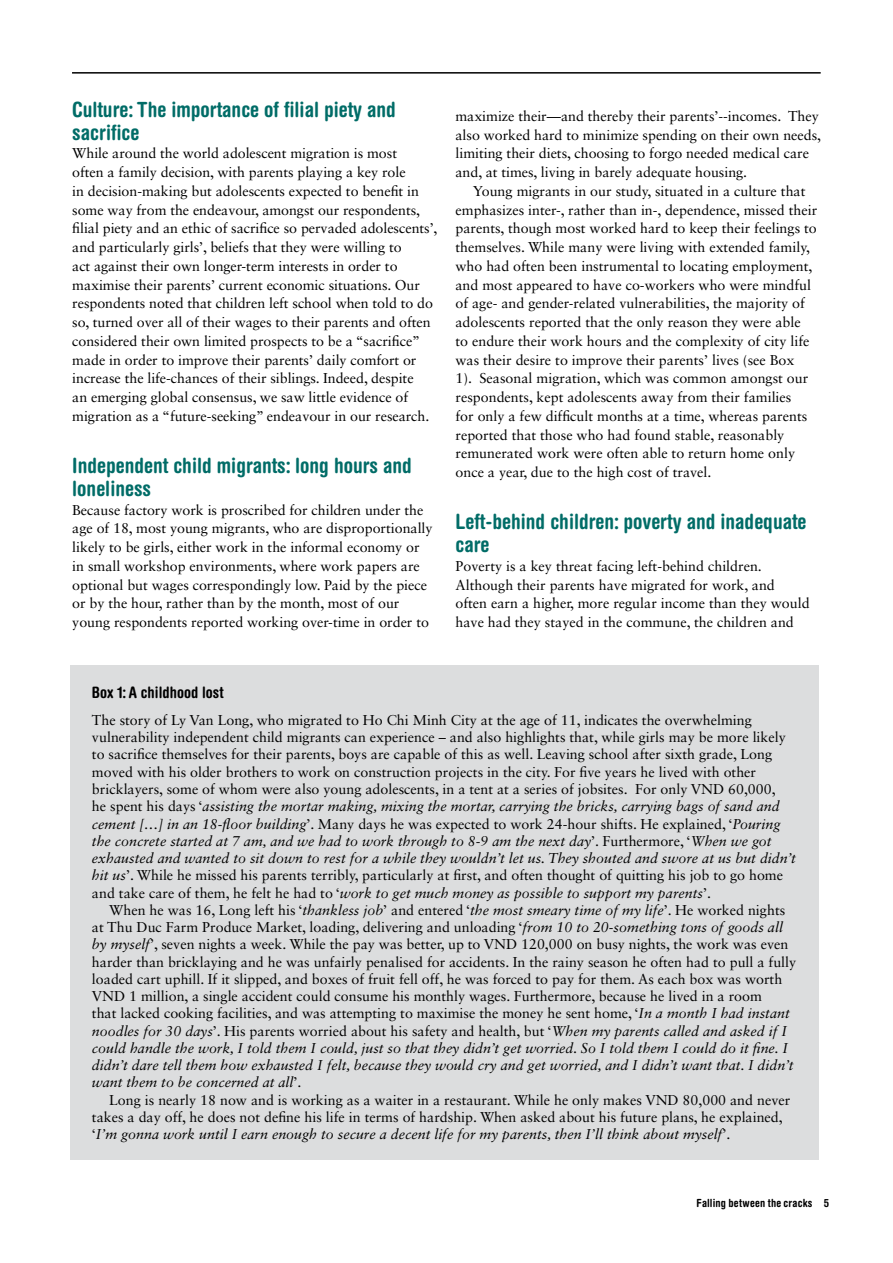
<style>
.page{position:relative;width:893px;height:1263px;background:#fff}
.page>*{position:absolute;margin:0;border:0;box-sizing:border-box;transform-origin:0 0}
.t1{font:700 condensed 21px/22.5px "Helvetica Rounded LT Std";color:#006c67}
.t2{font:700 condensed 15.75px "Helvetica Rounded LT Std";color:#000}
.t3{font:14.25px/18.8px "Sabon LT Std";color:#000}
.t4{font:700 condensed 11.25px "Helvetica Rounded LT Std";letter-spacing:.015em;color:#000}
.s1{font-style:italic}
</style>
<div class="page">
<hr style="left:72px;top:72px;width:749px;height:2px;background:#000">
<div style="left:71px;top:665px;width:748px;height:495px;background:#dcddde"></div>
<h1 class="t1" style="left:72px;top:98px;width:325px">Culture: The importance of filial piety and sacrifice</h1>
<p class="t3" style="left:72px;top:144px;width:367px">While around the world adolescent migration is most<br>often a family decision, with parents playing a key role<br>in decision-making but adolescents expected to benefit in some way from the endeavour, amongst our respondents, filial piety and an ethic of sacrifice so pervaded adolescents’, and particularly girls’, beliefs that they were willing to<br>act against their own longer-term interests in order to maximise their parents’ current economic situations. Our respondents noted that children left school when told to do so, turned over all of their wages to their parents and often considered their own limited prospects to be a “sacrifice” made in order to improve their parents’ daily comfort or increase the life-chances of their siblings. Indeed, despite<br>an emerging global consensus, we saw little evidence of migration as a “future-seeking” endeavour in our research.</p>
<h1 class="t1" style="left:72px;top:454px;width:341px">Independent child migrants: long hours and loneliness</h1>
<p class="t3" style="left:72px;top:500px;width:362px">Because factory work is proscribed for children under the age of 18, most young migrants, who are disproportionally likely to be girls, either work in the informal economy or in small workshop environments, where work papers are optional but wages correspondingly low. Paid by the piece or by the hour, rather than by the month, most of our young respondents reported working over-time in order to</p>
<p class="t3" style="left:455px;top:106px;width:367px">maximize their—and thereby their parents’--incomes. They also worked hard to minimize spending on their own needs, limiting their diets, choosing to forgo needed medical care and, at times, living in barely adequate housing.</p>
<p class="t3" style="left:455px;top:181px;width:363px;text-indent:17px">Young migrants in our study, situated in a culture that emphasizes inter-, rather than in-, dependence, missed their parents, though most worked hard to keep their feelings to themselves. While many were living with extended family, who had often been instrumental to locating employment, and most appeared to have co-workers who were mindful of age- and gender-related vulnerabilities, the majority of adolescents reported that the only reason they were able<br>to endure their work hours and the complexity of city life was their desire to improve their parents’ lives (see Box<br>1). Seasonal migration, which was common amongst our respondents, kept adolescents away from their families<br>for only a few difficult months at a time, whereas parents reported that those who had found stable, reasonably remunerated work were often able to return home only once a year, due to the high cost of travel.</p>
<h1 class="t1" style="left:455px;top:510px;width:352px">Left-behind children: poverty and inadequate care</h1>
<p class="t3" style="left:455px;top:556px;width:356px">Poverty is a key threat facing left-behind children.<br>Although their parents have migrated for work, and often earn a higher, more regular income than they would have had they stayed in the commune, the children and</p>
<p class="t2" style="left:92px;top:683px;width:133px">Box 1: A childhood lost</p>
<p class="t3" style="left:92px;top:711px;width:705px;line-height:17.2px">The story of Ly Van Long, who migrated to Ho Chi Minh City at the age of 11, indicates the overwhelming vulnerability independent child migrants can experience – and also highlights that, while girls may be more likely to sacrifice themselves for their parents, boys are capable of this as well. Leaving school after sixth grade, Long moved with his older brothers to work on construction projects in the city. For five years he lived with other bricklayers, some of whom were also young adolescents, in a tent at a series of jobsites. For only VND 60,000,<br>he spent his days ‘<span class="s1">assisting the mortar making, mixing the mortar, carrying the bricks, carrying bags of sand and cement […] in an 18-floor building</span>’. Many days he was expected to work 24-hour shifts. He explained, ‘<span class="s1">Pouring the concrete started at 7 am, and we had to work through to 8-9 am the next day</span>’. Furthermore, ‘<span class="s1">When we got exhausted and wanted to sit down to rest for a while they wouldn’t let us. They shouted and swore at us but didn’t hit us</span>’. While he missed his parents terribly, particularly at first, and often thought of quitting his job to go home and take care of them, he felt he had to ‘<span class="s1">work to get much money as possible to support my parents</span>’.</p>
<p class="t3" style="left:92px;top:901px;width:706px;line-height:17.2px;text-indent:17px">When he was 16, Long left his ‘<span class="s1">thankless job</span>’ and entered ‘<span class="s1">the most smeary time of my life</span>’. He worked nights at Thu Duc Farm Produce Market, loading, delivering and unloading ‘<span class="s1">from 10 to 20-something tons of goods all by myself</span>’, seven nights a week. While the pay was better, up to VND 120,000 on busy nights, the work was even harder than bricklaying and he was unfairly penalised for accidents. In the rainy season he often had to pull a fully loaded cart uphill. If it slipped, and boxes of fruit fell off, he was forced to pay for them. As each box was worth VND 1 million, a single accident could consume his monthly wages. Furthermore, because he lived in a room<br>that lacked cooking facilities, and was attempting to maximise the money he sent home, ‘<span class="s1">In a month I had instant noodles for 30 days</span>’. His parents worried about his safety and health, but ‘<span class="s1">When my parents called and asked if I could handle the work, I told them I could, just so that they didn’t get worried. So I told them I could do it fine. I didn’t dare tell them how exhausted I felt, because they would cry and get worried, and I didn’t want that. I didn’t want them to be concerned at all</span>’.</p>
<p class="t3" style="left:92px;top:1091px;width:700px;line-height:17.2px;text-indent:17px">Long is nearly 18 now and is working as a waiter in a restaurant. While he only makes VND 80,000 and never takes a day off, he does not define his life in terms of hardship. When asked about his future plans, he explained, ‘<span class="s1">I’m gonna work until I earn enough to secure a decent life for my parents, then I’ll think about myself</span>’.</p>
<p class="t4" style="left:696px;top:1196px;width:134px">Falling between the cracks 5</p>
</div>
